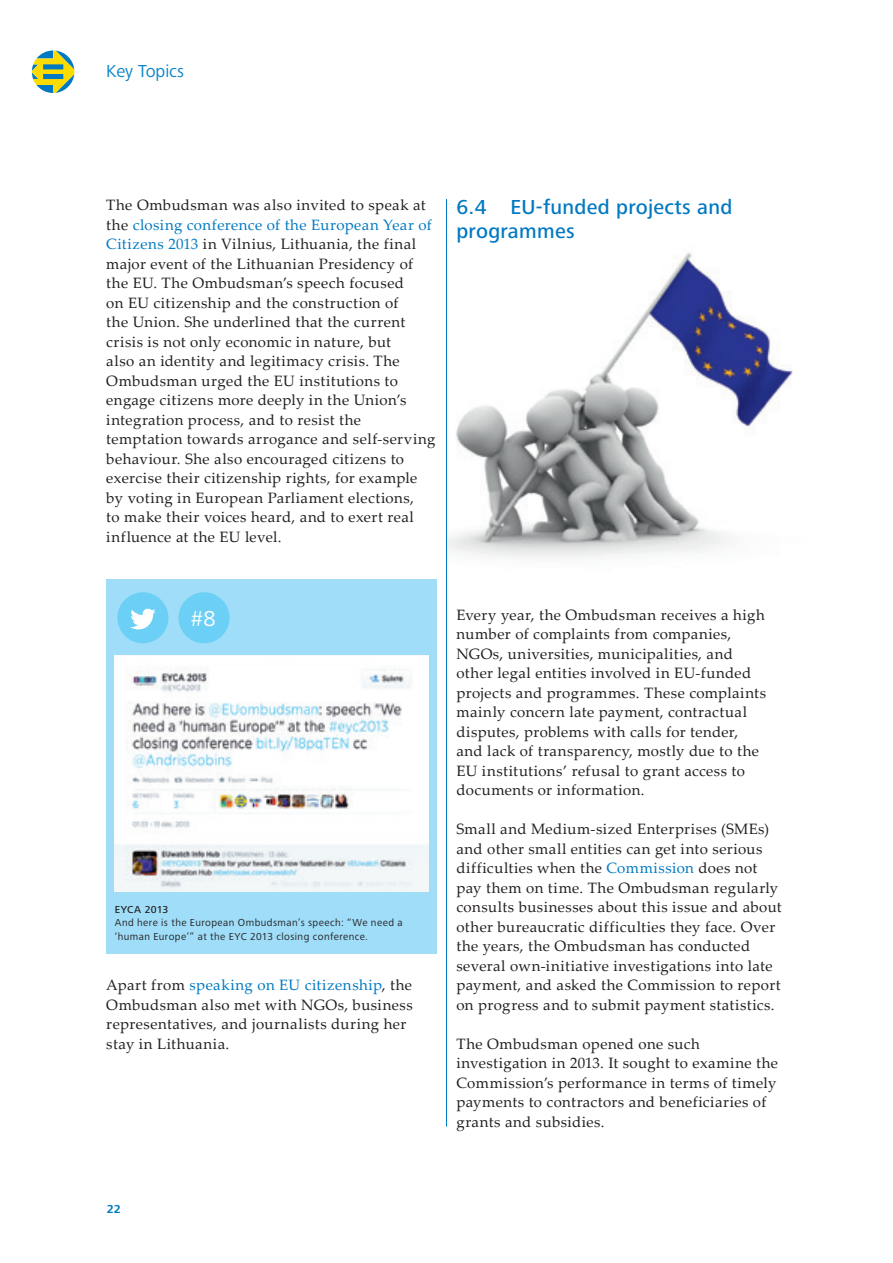
<style>
.page{position:relative;width:893px;height:1263px;background:#fff}
.page>*{position:absolute;margin:0;border:0;box-sizing:border-box;transform-origin:0 0}
.t1{font:22.5px "Frutiger Next LTW1 G";color:#fff}
.heading_2_-_new{font:500 21px/24px "Frutiger Next LTW1 G";letter-spacing:.015em;color:#0079c2}
.t2{font:18px "Frutiger Next LTW1 G";letter-spacing:-.005em;color:#0c85c8}
.Body_Text{font:15px/19.5px "Palatino Linotype";letter-spacing:.025em;color:#231f20}
.t3{font:700 12px "Frutiger Next LTW1 G";color:#0079c2}
.t4{font:10.5px/13.5px "Frutiger Next LTW1 G";letter-spacing:.04em;color:#231f20}
.t5{font:500 10.5px "Frutiger Next LTW1 G";letter-spacing:.015em;color:#231f20}
.s1{color:#0079c2}
</style>
<div class="page">
<svg style="left:32px;top:50px;width:42px;height:43px"></svg>
<div style="left:106px;top:579px;width:331px;height:375px;background:#9fddf8"></div>
<div style="left:179px;top:592px;width:51px;height:51px;background:#6bcff6;border-radius:50%"></div>
<div style="left:117px;top:592px;width:51px;height:51px;background:#6bcff6;border-radius:50%"></div>
<svg style="left:130px;top:609px;width:26px;height:20px"></svg>
<img style="left:115px;top:656px;width:313px;height:235px">
<img style="left:447px;top:253px;width:346px;height:306px">
<hr style="left:446px;top:199px;width:1px;height:928px;background:#0079c2">
<p class="t2" style="left:106px;top:60px;width:79px">Key Topics</p>
<p class="Body_Text" style="left:106px;top:195px;width:331px">The Ombudsman was also invited to speak at the <span class="s1">closing conference of the European Year of Citizens 2013</span> in Vilnius, Lithuania, the final major event of the Lithuanian Presidency of the EU. The Ombudsman’s speech focused<br>on EU citizenship and the construction of<br>the Union. She underlined that the current crisis is not only economic in nature, but<br>also an identity and legitimacy crisis. The Ombudsman urged the EU institutions to engage citizens more deeply in the Union’s integration process, and to resist the temptation towards arrogance and self-serving behaviour. She also encouraged citizens to exercise their citizenship rights, for example by voting in European Parliament elections,<br>to make their voices heard, and to exert real influence at the EU level.</p>
<p class="heading_2_-_new" style="left:456px;top:195px;width:277px">6.4 EU-funded projects and programmes</p>
<p class="t1" style="left:191px;top:605px;width:26px">#8</p>
<p class="t5" style="left:115px;top:903px;width:55px">EYCA 2013</p>
<p class="t4" style="left:115px;top:916px;width:289px">And here is the European Ombudsman’s speech: “We need a ‘human Europe’” at the EYC 2013 closing conference.</p>
<p class="Body_Text" style="left:106px;top:975px;width:308px">Apart from <span class="s1">speaking on EU citizenship</span>, the Ombudsman also met with NGOs, business representatives, and journalists during her stay in Lithuania.</p>
<p class="Body_Text" style="left:456px;top:604px;width:311px">Every year, the Ombudsman receives a high number of complaints from companies, NGOs, universities, municipalities, and other legal entities involved in EU-funded projects and programmes. These complaints mainly concern late payment, contractual disputes, problems with calls for tender, and lack of transparency, mostly due to the EU institutions’ refusal to grant access to documents or information.</p>
<p class="Body_Text" style="left:456px;top:819px;width:327px">Small and Medium-sized Enterprises (SMEs) and other small entities can get into serious difficulties when the <span class="s1">Commission</span> does not pay them on time. The Ombudsman regularly consults businesses about this issue and about other bureaucratic difficulties they face. Over the years, the Ombudsman has conducted several own-initiative investigations into late payment, and asked the Commission to report on progress and to submit payment statistics.</p>
<p class="Body_Text" style="left:456px;top:1033px;width:323px">The Ombudsman opened one such investigation in 2013. It sought to examine the Commission’s performance in terms of timely payments to contractors and beneficiaries of grants and subsidies.</p>
<p class="t3" style="left:107px;top:1202px;width:16px">22</p>
</div>
